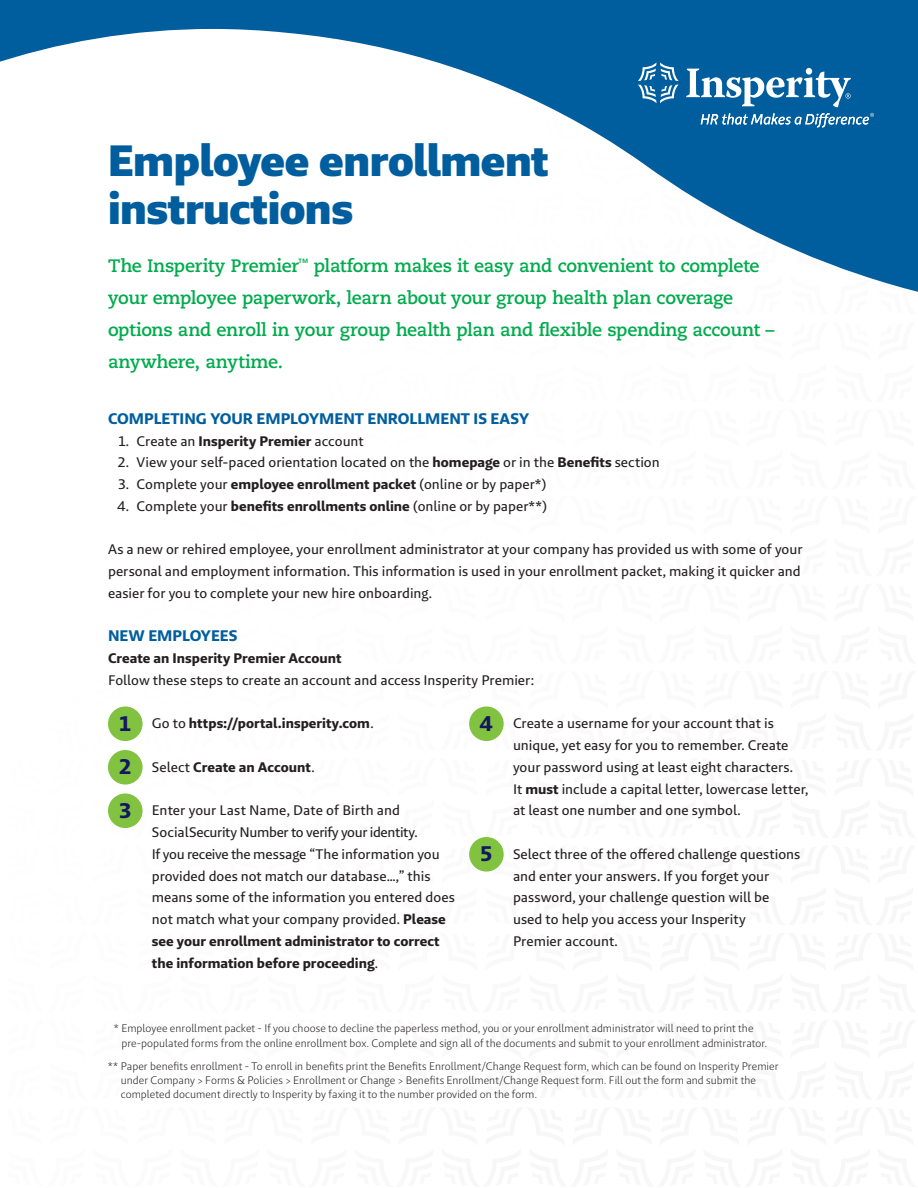
<style>
.page{position:relative;width:918px;height:1188px;background:#fff}
.page>*{position:absolute;margin:0;border:0;box-sizing:border-box;transform-origin:0 0}
.Headline{font:45px/48px "Brando Sans Black LF";letter-spacing:-.01em;color:#005e9e}
.t1{font:21.75px "Brando Sans Bold LF";color:#121761}
.Intro_Bold{font:700 18px/32.2px "Caecilia LT Std";letter-spacing:-.02em;color:#00ab4d}
.Subhead_-_PMS_2945_Blue{font:15.75px "Brando Sans Bold LF";color:#005e9e}
.Body_9_5{font:14.25px/21.8px "Brando Sans Text LF";color:#231f20}
.Body_9_5-2{font:14.25px "Brando Sans Bold LF";color:#231f20}
.Body_9_5_Bold{font:14.25px "Brando Sans Bold LF";color:#231f20}
.Footnotes{font:11.25px/14.2px "Brando Sans Light LF";letter-spacing:.005em;color:#231f20}
.s1{font-family:"Brando Sans Bold LF"}
.s2{font-family:"Brando Sans Text LF"}
</style>
<div class="page">
<svg style="left:0;top:0;width:918px;height:292px"></svg>
<svg style="left:614px;top:60px;width:300px;height:47px;background:#2978ad"></svg>
<svg style="left:701px;top:113px;width:173px;height:14px"></svg>
<div style="left:108px;top:707px;width:35px;height:34px;background:#81c340;border-radius:50%"></div>
<div style="left:469px;top:707px;width:35px;height:34px;background:#81c340;border-radius:50%"></div>
<div style="left:469px;top:837px;width:35px;height:35px;background:#81c340;border-radius:50%"></div>
<div style="left:108px;top:750px;width:35px;height:35px;background:#81c340;border-radius:50%"></div>
<div style="left:108px;top:793px;width:35px;height:35px;background:#81c340;border-radius:50%"></div>
<p class="Headline" style="left:108px;top:136px;width:442px">Employee enrollment instructions</p>
<p class="Intro_Bold" style="left:108px;top:249px;width:668px">The Insperity Premier<sup>™</sup> platform makes it easy and convenient to complete your employee paperwork, learn about your group health plan coverage options and enroll in your group health plan and flexible spending account – anywhere, anytime.</p>
<p class="Subhead_-_PMS_2945_Blue" style="left:108px;top:408px;width:423px">COMPLETING YOUR EMPLOYMENT ENROLLMENT IS EASY</p>
<p class="Body_9_5" style="left:118px;top:430px;width:247px">1. Create an <span class="s1">Insperity Premier</span> account</p>
<p class="Body_9_5" style="left:118px;top:451px;width:543px">2. View your self-paced orientation located on the <span class="s1">homepage</span> or in the <span class="s1">Benefits</span> section</p>
<p class="Body_9_5" style="left:118px;top:473px;width:430px">3. Complete your <span class="s1">employee enrollment packet</span> (online or by paper*)</p>
<p class="Body_9_5" style="left:117px;top:495px;width:432px">4. Complete your <span class="s1">benefits enrollments online</span> (online or by paper**)</p>
<p class="Body_9_5" style="left:108px;top:538px;width:696px;text-align:justify">As a new or rehired employee, your enrollment administrator at your company has provided us with some of your personal and employment information. This information is used in your enrollment packet, making it quicker and easier for you to complete your new hire onboarding.</p>
<p class="Subhead_-_PMS_2945_Blue" style="left:108px;top:626px;width:131px">NEW EMPLOYEES</p>
<p class="Body_9_5_Bold" style="left:108px;top:649px;width:235px">Create an Insperity Premier Account</p>
<p class="Body_9_5" style="left:108px;top:669px;width:428px">Follow these steps to create an account and access Insperity Premier:</p>
<p class="Body_9_5-2" style="left:152px;top:714px;width:223px"><span class="s2">Go to</span> https://portal.insperity.com<span class="s2">.</span></p>
<p class="Body_9_5-2" style="left:152px;top:758px;width:164px"><span class="s2">Select</span> Create an Account<span class="s2">.</span></p>
<p class="Body_9_5" style="left:152px;top:799px;width:305px">Enter your Last Name, Date of Birth and SocialSecurity Number to verify your identity.<br>If you receive the message “The information you provided does not match our database…,” this means some of the information you entered does not match what your company provided. <span class="s1">Please see your enrollment administrator to correct the information before proceeding</span>.</p>
<p class="t1" style="left:119px;top:710px;width:13px">1</p>
<p class="t1" style="left:480px;top:710px;width:15px">4</p>
<p class="Body_9_5" style="left:513px;top:712px;width:297px">Create a username for your account that is unique, yet easy for you to remember. Create your password using at least eight characters.<br>It <span class="s1">must</span> include a capital letter, lowercase letter, at least one number and one symbol.</p>
<p class="Body_9_5" style="left:513px;top:843px;width:289px">Select three of the offered challenge questions and enter your answers. If you forget your password, your challenge question will be used to help you access your Insperity<br>Premier account.</p>
<p class="t1" style="left:120px;top:753px;width:13px">2</p>
<p class="t1" style="left:120px;top:797px;width:13px">3</p>
<p class="t1" style="left:480px;top:840px;width:13px">5</p>
<p class="Footnotes" style="left:121px;top:1021px;width:647px;text-indent:-7px">* Employee enrollment packet - If you choose to decline the paperless method, you or your enrollment administrator will need to print the pre-populated forms from the online enrollment box. Complete and sign all of the documents and submit to your enrollment administrator.</p>
<p class="Footnotes" style="left:121px;top:1058px;width:659px;text-indent:-13px">** Paper benefits enrollment - To enroll in benefits print the Benefits Enrollment/Change Request form, which can be found on Insperity Premier under Company &gt; Forms &amp; Policies &gt; Enrollment or Change &gt; Benefits Enrollment/Change Request form. Fill out the form and submit the completed document directly to Insperity by faxing it to the number provided on the form.</p>
</div>
